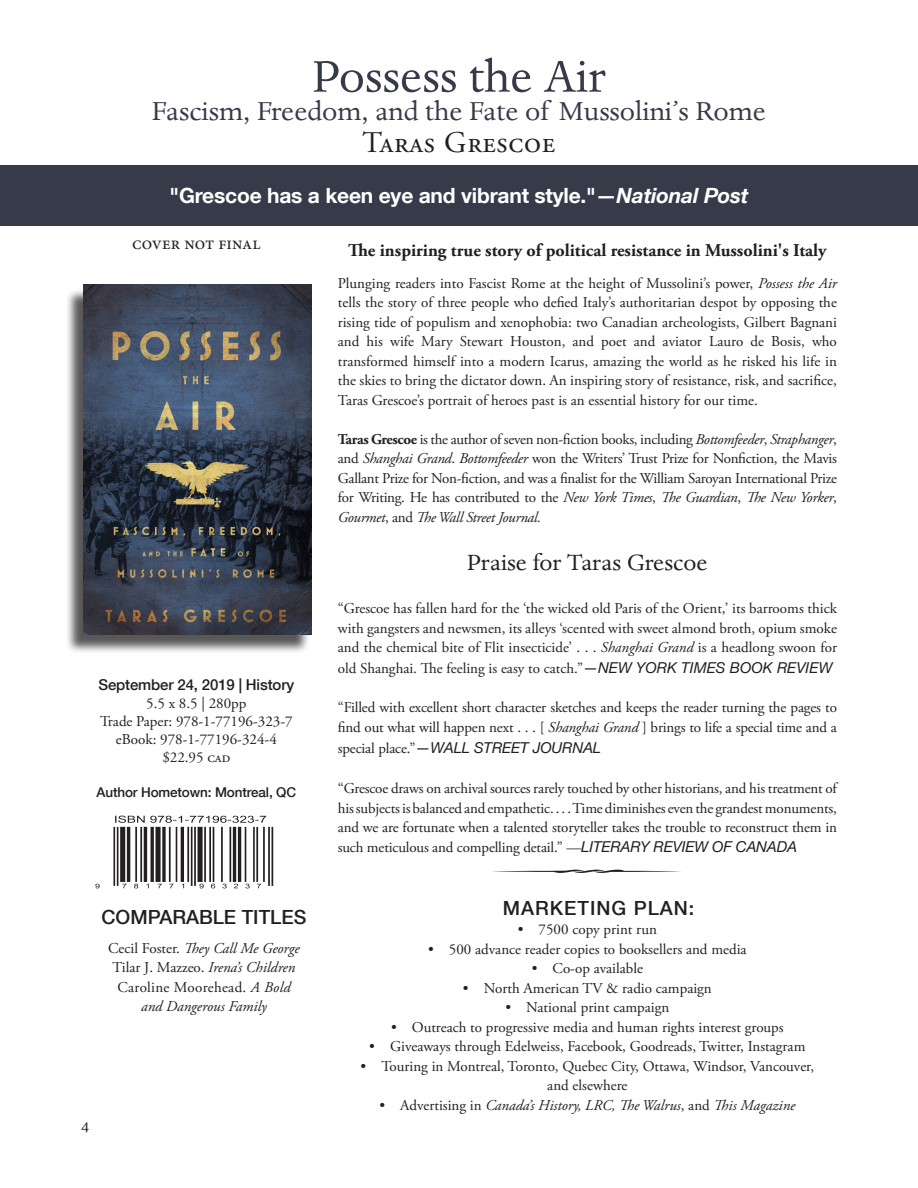
<style>
.page{position:relative;width:918px;height:1188px;background:#fff}
.page>*{position:absolute;margin:0;border:0;box-sizing:border-box;transform-origin:0 0}
.t1{font:51px "Dante";color:#373a49}
.t2{font:30px "Dante";color:#373a49}
.t3{font:30px "Adobe Garamond Pro";letter-spacing:.025em;color:#231f20}
.t4{font:25.5px "Dante";color:#231f20}
.t5{font:700 21px "Helvetica Neue LT Com";letter-spacing:-.01em;color:#fff}
.t6{font:500 19.5px "Helvetica Neue LT Com";color:#231f20}
.t7{font:500 19.5px "Helvetica Neue LT Com";letter-spacing:.05em;color:#231f20}
.t8{font:700 18px "Adobe Garamond Pro";color:#231f20}
.t9{font:18px "Minion Pro";color:#231f20}
.t10{font:18px "Dante";color:#231f20}
.t11{font:15px/19.5px "Adobe Garamond Pro";letter-spacing:-.01em;color:#231f20;text-align:justify}
.t12{font:italic 15px "Adobe Garamond Pro";color:#231f20}
.t13{font:italic 15px "Helvetica Neue LT Com";letter-spacing:-.01em;color:#231f20}
.t14{font:500 15px "Helvetica Neue LT Com";letter-spacing:-.01em;color:#231f20}
.t15{font:500 13.5px "Helvetica Neue LT Com";letter-spacing:-.01em;color:#231f20}
.s1{font-style:italic}
.s2{font-style:normal}
.s3{font-weight:700}
.s4{font-family:"Helvetica Neue LT Com"}
.s5{font-family:"Helvetica Neue LT Com";font-style:italic}
.s6{font-family:"Adobe Garamond Pro";font-style:normal}
</style>
<div class="page">
<div style="left:0;top:166px;width:918px;height:60px;background:#373a49"></div>
<div style="left:65px;top:288px;width:246px;height:366px;background:#231f20;opacity:.75"></div>
<img style="left:83px;top:284px;width:229px;height:350px">
<img style="left:95px;top:815px;width:179px;height:74px">
<p class="t1" style="left:312px;top:45px;width:295px">Possess the Air</p>
<p class="t2" style="left:152px;top:93px;width:616px">Fascism, Freedom, and the Fate of Mussolini’s Rome</p>
<p class="t3" style="left:363px;top:124px;width:194px">Taras Grescoe</p>
<p class="t5" style="left:169px;top:183px;width:581px">"Grescoe has a keen eye and vibrant style."—<span class="s1">National Post</span></p>
<p class="t9" style="left:132px;top:231px;width:130px">cover not final</p>
<p class="t14" style="left:99px;top:676px;width:197px">September 24, 2019 | History</p>
<p class="t11" style="left:146px;top:694px;width:102px">5.5 x 8.5 | 280pp</p>
<p class="t11" style="left:100px;top:712px;width:194px">Trade Paper: 978-1-77196-323-7</p>
<p class="t11" style="left:116px;top:730px;width:163px">eBook: 978-1-77196-324-4</p>
<p class="t11" style="left:162px;top:748px;width:69px">$22.95 cad</p>
<p class="t15" style="left:97px;top:784px;width:201px">Author Hometown: Montreal, QC</p>
<p class="t6" style="left:102px;top:906px;width:206px">COMPARABLE TITLES</p>
<p class="t12" style="left:108px;top:939px;width:193px"><span class="s2">Cecil Foster.</span> They Call Me George</p>
<p class="t12" style="left:113px;top:959px;width:184px"><span class="s2">Tilar J. Mazzeo.</span> Irena’s Children</p>
<p class="t11" style="left:117px;top:978px;width:175px">Caroline Moorehead. <span class="s1">A Bold</span></p>
<p class="t12" style="left:141px;top:998px;width:127px">and Dangerous Family</p>
<p class="t10" style="left:81px;top:1115px;width:10px">4</p>
<p class="t8" style="left:348px;top:240px;width:480px">The inspiring true story of political resistance in Mussolini's Italy</p>
<p class="t11" style="left:338px;top:274px;width:501px">Plunging readers into Fascist Rome at the height of Mussolini’s power, <span class="s1">Possess the Air </span>tells the story of three people who defied Italy’s authoritarian despot by opposing the rising tide of populism and xenophobia: two Canadian archeologists, Gilbert Bagnani and his wife Mary Stewart Houston, and poet and aviator Lauro de Bosis, who transformed himself into a modern Icarus, amazing the world as he risked his life in the skies to bring the dictator down. An inspiring story of resistance, risk, and sacrifice, Taras Grescoe’s portrait of heroes past is an essential history for our time.</p>
<p class="t11" style="left:338px;top:430px;width:501px"><span class="s3">Taras Grescoe</span> is the author of seven non-fiction books, including <span class="s1">Bottomfeeder</span>, <span class="s1">Straphanger</span>, and <span class="s1">Shanghai Grand</span>. <span class="s1">Bottomfeeder</span> won the Writers’ Trust Prize for Nonfiction, the Mavis Gallant Prize for Non-fiction, and was a finalist for the William Saroyan International Prize for Writing. He has contributed to the <span class="s1">New York Times</span>, <span class="s1">The Guardian</span>, <span class="s1">The New Yorker</span>, <span class="s1">Gourmet</span>, and <span class="s1">The Wall Street Journal.</span></p>
<p class="t4" style="left:467px;top:547px;width:242px">Praise for Taras Grescoe</p>
<p class="t11" style="left:338px;top:599px;width:501px">“Grescoe has fallen hard for the ‘the wicked old Paris of the Orient,’ its barrooms thick with gangsters and newsmen, its alleys ‘scented with sweet almond broth, opium smoke and the chemical bite of Flit insecticide’ . . . <span class="s1">Shanghai Grand</span> is a headlong swoon for</p>
<p class="t11" style="left:338px;top:659px;width:496px">old Shanghai. The feeling is easy to catch.”<span class="s4">—</span><span class="s5">NEW YORK TIMES BOOK REVIEW</span></p>
<p class="t11" style="left:338px;top:698px;width:501px">“Filled with excellent short character sketches and keeps the reader turning the pages to find out what will happen next . . . [ <span class="s1">Shanghai Grand</span> ] brings to life a special time and a</p>
<p class="t13" style="left:338px;top:738px;width:265px"><span class="s6">special place.”</span><span class="s2">—</span>WALL STREET JOURNAL</p>
<p class="t11" style="left:338px;top:779px;width:502px">“Grescoe draws on archival sources rarely touched by other historians, and his treatment of his subjects is balanced and empathetic. . . . Time diminishes even the grandest monuments, and we are fortunate when a talented storyteller takes the trouble to reconstruct them in such meticulous and compelling detail.” —<span class="s5">LITERARY REVIEW OF CANADA</span></p>
<p class="t7" style="left:503px;top:896px;width:193px">MARKETING PLAN:</p>
<p class="t11" style="left:518px;top:920px;width:141px">• 7500 copy print run</p>
<p class="t11" style="left:428px;top:940px;width:320px">• 500 advance reader copies to booksellers and media</p>
<p class="t11" style="left:532px;top:959px;width:113px">• Co-op available</p>
<p class="t11" style="left:463px;top:979px;width:250px">• North American TV &amp; radio campaign</p>
<p class="t11" style="left:505px;top:998px;width:165px">• National print campaign</p>
<p class="t11" style="left:391px;top:1018px;width:394px">• Outreach to progressive media and human rights interest groups</p>
<p class="t11" style="left:369px;top:1037px;width:438px">• Giveaways through Edelweiss, Facebook, Goodreads, Twitter, Instagram</p>
<p class="t11" style="left:361px;top:1057px;width:455px">• Touring in Montreal, Toronto, Quebec City, Ottawa, Windsor, Vancouver,</p>
<p class="t11" style="left:547px;top:1076px;width:82px">and elsewhere</p>
<p class="t12" style="left:379px;top:1096px;width:418px"><span class="s2">• Advertising in</span> Canada’s History, LRC, The Walrus<span class="s2">, and</span> This Magazine</p>
</div>
